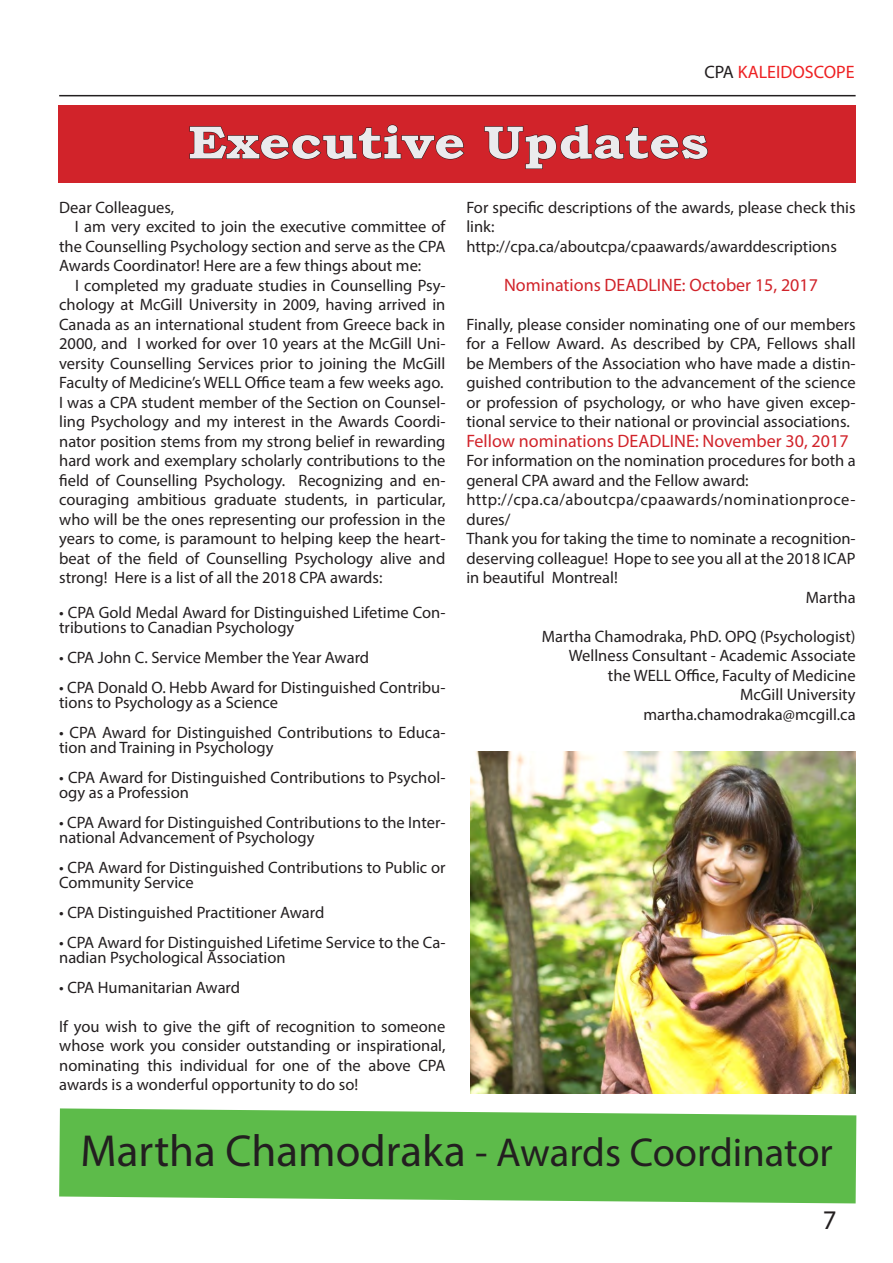
<style>
.page{position:relative;width:893px;height:1263px;background:#fff}
.page>*{position:absolute;margin:0;border:0;box-sizing:border-box;transform-origin:0 0}
.t1{font:700 46.5px "Bookman Old Style";color:#ebebed;scale:1.16 1}
.t2{font:40.5px "Myriad Pro";color:#231f20}
.t3{font:27px "Myriad Pro";color:#231f20}
.t4{font:18px "Myriad Pro";color:#d1232a}
.t5{font:18px "Myriad Pro";color:#ee2123}
.t6{font:16.5px/19.5px "Myriad Pro";color:#231f20}
.t7{font:16.5px/19.5px "Myriad Pro";letter-spacing:.025em;color:#231f20}
.s1{color:#231f20}
.s2{font-size:45px}
</style>
<div class="page">
<hr style="left:59px;top:95px;width:797px;height:1px;background:#231f20">
<svg style="left:59px;top:1108px;width:797px;height:95px;background:#68c057"></svg>
<div style="left:58px;top:105px;width:798px;height:78px;background:#d1232a"></div>
<svg style="left:189px;top:124px;width:275px;height:36px"></svg>
<svg style="left:484px;top:124px;width:224px;height:45px"></svg>
<img style="left:471px;top:751px;width:385px;height:343px">
<p class="t5" style="left:704px;top:61px;width:152px"><span class="s1">CPA</span> KALEIDOSCOPE</p>
<p class="t1" style="left:188px;top:109px;width:450px">Executive Updates</p>
<p class="t6" style="left:466px;top:197px;width:391px">For specific descriptions of the awards, please check this link:</p>
<p class="t6" style="left:466px;top:236px;width:372px">http://cpa.ca/aboutcpa/cpaawards/awarddescriptions</p>
<p class="t4" style="left:504px;top:274px;width:315px">Nominations DEADLINE: October 15, 2017</p>
<p class="t6" style="left:466px;top:314px;width:391px;text-align:justify">Finally, please consider nominating one of our members for a Fellow Award. As described by CPA, Fellows shall be Members of the Association who have made a distin&shy;guished contribution to the advancement of the science or profession of psychology, or who have given excep&shy;tional service to their national or provincial associations.</p>
<p class="t4" style="left:466px;top:430px;width:384px">Fellow nominations DEADLINE: November 30, 2017</p>
<p class="t6" style="left:466px;top:451px;width:391px">For information on the nomination procedures for both a general CPA award and the Fellow award:</p>
<p class="t7" style="left:466px;top:490px;width:391px">http://cpa.ca/aboutcpa/cpaawards/nominationproce&shy;dures/</p>
<p class="t6" style="left:466px;top:529px;width:391px;text-align:justify">Thank you for taking the time to nominate a recognition&shy;deserving colleague! Hope to see you all at the 2018 ICAP in beautiful Montreal!</p>
<p class="t6" style="left:806px;top:587px;width:51px">Martha</p>
<p class="t6" style="left:542px;top:626px;width:315px">Martha Chamodraka, PhD. OPQ (Psychologist)</p>
<p class="t6" style="left:569px;top:646px;width:288px">Wellness Consultant - Academic Associate</p>
<p class="t6" style="left:608px;top:665px;width:249px">the WELL Office, Faculty of Medicine</p>
<p class="t6" style="left:740px;top:685px;width:117px">McGill University</p>
<p class="t6" style="left:643px;top:704px;width:214px">martha.chamodraka@mcgill.ca</p>
<p class="t6" style="left:59px;top:197px;width:116px">Dear Colleagues,</p>
<p class="t6" style="left:59px;top:217px;width:388px;text-align:justify;text-indent:16px">I am very excited to join the executive committee of the Counselling Psychology section and serve as the CPA Awards Coordinator! Here are a few things about me:</p>
<p class="t6" style="left:59px;top:275px;width:388px;text-align:justify;text-indent:16px">I completed my graduate studies in Counselling Psy&shy;chology at McGill University in 2009, having arrived in Canada as an international student from Greece back in 2000, and I worked for over 10 years at the McGill Uni&shy;versity Counselling Services prior to joining the McGill Faculty of Medicine’s WELL Office team a few weeks ago.</p>
<p class="t6" style="left:59px;top:392px;width:388px;text-align:justify">I was a CPA student member of the Section on Counsel&shy;ling Psychology and my interest in the Awards Coordi&shy;nator position stems from my strong belief in rewarding hard work and exemplary scholarly contributions to the field of Counselling Psychology. Recognizing and en&shy;couraging ambitious graduate students, in particular, who will be the ones representing our profession in the years to come, is paramount to helping keep the heart&shy;beat of the field of Counselling Psychology alive and strong! Here is a list of all the 2018 CPA awards:</p>
<p class="t6" style="left:59px;top:604px;width:388px;line-height:15px">• CPA Gold Medal Award for Distinguished Lifetime Con&shy;tributions to Canadian Psychology</p>
<p class="t6" style="left:59px;top:647px;width:311px">• CPA John C. Service Member the Year Award</p>
<p class="t6" style="left:59px;top:679px;width:388px;line-height:15px">• CPA Donald O. Hebb Award for Distinguished Contribu&shy;tions to Psychology as a Science</p>
<p class="t6" style="left:59px;top:724px;width:388px;line-height:15px">• CPA Award for Distinguished Contributions to Educa&shy;tion and Training in Psychology</p>
<p class="t6" style="left:59px;top:769px;width:388px;line-height:15px">• CPA Award for Distinguished Contributions to Psychol&shy;ogy as a Profession</p>
<p class="t6" style="left:59px;top:814px;width:388px;line-height:15px">• CPA Award for Distinguished Contributions to the Inter&shy;national Advancement of Psychology</p>
<p class="t6" style="left:59px;top:859px;width:388px;line-height:15px">• CPA Award for Distinguished Contributions to Public or<br>Community Service</p>
<p class="t6" style="left:59px;top:902px;width:267px">• CPA Distinguished Practitioner Award</p>
<p class="t6" style="left:59px;top:934px;width:388px;line-height:15px">• CPA Award for Distinguished Lifetime Service to the Ca&shy;nadian Psychological Association</p>
<p class="t6" style="left:59px;top:977px;width:182px">• CPA Humanitarian Award</p>
<p class="t6" style="left:59px;top:1016px;width:388px;text-align:justify">If you wish to give the gift of recognition to someone whose work you consider outstanding or inspirational, nominating this individual for one of the above CPA awards is a wonderful opportunity to do so!</p>
<p class="t2" style="left:80px;top:1127px;width:754px"><span class="s2">Martha Chamodraka</span> - Awards Coordinator</p>
<p class="t3" style="left:823px;top:1203px;width:15px">7</p>
</div>
